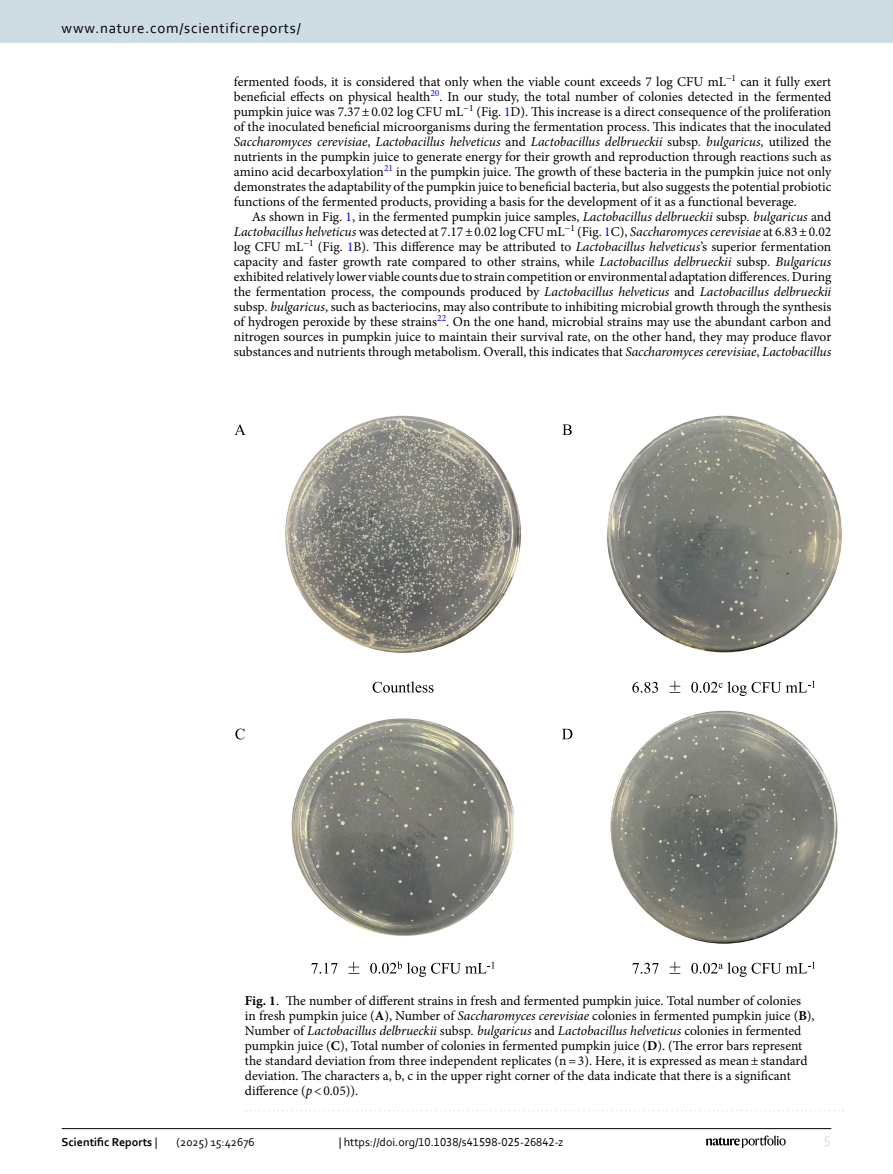
<style>
.page{position:relative;width:893px;height:1174px;background:#fff}
.page>*{position:absolute;margin:0;border:0;box-sizing:border-box;transform-origin:0 0}
.t1{font:15px "Corbel";letter-spacing:.05em;color:#000}
.t2{font:15px "Corbel";color:#d9e4eb}
.Body_Text_Indent{font:13.5px/15px "Minion Pro";color:#000;text-align:justify}
.Body_Text{font:13.5px/15px "Minion Pro";color:#000;text-align:justify}
.Figure_Caption{font:13.5px/15px "Minion Pro";color:#000}
.t3{font:12px "Corbel";color:#000}
.t4{font:700 12px "Corbel";color:#000}
.s1{color:#00f}
.s2{font-style:italic}
.s3{font-weight:700}
.s4{font-weight:400}
</style>
<div class="page">
<svg style="left:234px;top:424px;width:12px;height:11px"></svg>
<svg style="left:373px;top:681px;width:61px;height:11px"></svg>
<svg style="left:562px;top:424px;width:10px;height:11px"></svg>
<svg style="left:632px;top:682px;width:26px;height:10px"></svg>
<svg style="left:670px;top:681px;width:10px;height:12px"></svg>
<svg style="left:691px;top:680px;width:124px;height:16px"></svg>
<svg style="left:235px;top:728px;width:10px;height:11px"></svg>
<svg style="left:311px;top:962px;width:26px;height:11px"></svg>
<svg style="left:348px;top:961px;width:11px;height:11px"></svg>
<svg style="left:370px;top:961px;width:124px;height:15px"></svg>
<svg style="left:562px;top:729px;width:10px;height:10px"></svg>
<svg style="left:632px;top:962px;width:26px;height:11px"></svg>
<svg style="left:670px;top:961px;width:10px;height:11px"></svg>
<svg style="left:691px;top:961px;width:124px;height:15px"></svg>
<img style="left:285px;top:416px;width:236px;height:237px">
<img style="left:607px;top:416px;width:235px;height:236px">
<img style="left:291px;top:718px;width:224px;height:218px">
<img style="left:610px;top:711px;width:227px;height:232px">
<svg style="left:246px;top:1110px;width:597px;height:1px"></svg>
<hr style="left:62px;top:1128px;width:769px;height:1px;background:#000">
<svg style="left:706px;top:1135px;width:80px;height:12px"></svg>
<div style="left:0;top:0;width:893px;height:43px;background:#cedde4"></div>
<p class="t1" style="left:62px;top:18px;width:241px">www.nature.com/scientificreports/</p>
<p class="Body_Text" style="left:234px;top:74px;width:599px">fermented foods, it is considered that only when the viable count exceeds 7 log CFU mL<sup>−1</sup> can it fully exert beneficial effects on physical health<sup>20</sup>. In our study, the total number of colonies detected in the fermented pumpkin juice was 7.37±0.02 log CFU mL<sup>−1</sup> (Fig. <span class="s1">1</span>D). This increase is a direct consequence of the proliferation of the inoculated beneficial microorganisms during the fermentation process. This indicates that the inoculated <span class="s2">Saccharomyces cerevisiae</span>, <span class="s2">Lactobacillus helveticus</span> and <span class="s2">Lactobacillus delbrueckii</span> subsp<span class="s2">. bulgaricus,</span> utilized the nutrients in the pumpkin juice to generate energy for their growth and reproduction through reactions such as amino acid decarboxylation<sup>21</sup> in the pumpkin juice. The growth of these bacteria in the pumpkin juice not only demonstrates the adaptability of the pumpkin juice to beneficial bacteria, but also suggests the potential probiotic functions of the fermented products, providing a basis for the development of it as a functional beverage.</p>
<p class="Body_Text_Indent" style="left:234px;top:209px;width:599px;text-indent:18px">As shown in Fig. <span class="s1">1</span>, in the fermented pumpkin juice samples, <span class="s2">Lactobacillus delbrueckii</span> subsp<span class="s2">. bulgaricus</span> and <span class="s2">Lactobacillus helveticus</span> was detected at 7.17±0.02 log CFU mL<sup>−1</sup> (Fig. <span class="s1">1</span>C), <span class="s2">Saccharomyces cerevisiae</span> at 6.83±0.02 log CFU mL<sup>−1</sup> (Fig. <span class="s1">1</span>B). This difference may be attributed to <span class="s2">Lactobacillus helveticus</span>’s superior fermentation capacity and faster growth rate compared to other strains, while <span class="s2">Lactobacillus delbrueckii</span> subsp<span class="s2">. Bulgaricus </span>exhibited relatively lower viable counts due to strain competition or environmental adaptation differences. During the fermentation process, the compounds produced by <span class="s2">Lactobacillus helveticus</span> and <span class="s2">Lactobacillus delbrueckii </span>subsp<span class="s2">. bulgaricus</span>, such as bacteriocins, may also contribute to inhibiting microbial growth through the synthesis of hydrogen peroxide by these strains<sup>22</sup>. On the one hand, microbial strains may use the abundant carbon and nitrogen sources in pumpkin juice to maintain their survival rate, on the other hand, they may produce flavor substances and nutrients through metabolism. Overall, this indicates that <span class="s2">Saccharomyces cerevisiae</span>, <span class="s2">Lactobacillus</span></p>
<p class="Figure_Caption" style="left:245px;top:993px;width:571px"><span class="s3">Fig. 1</span>. The number of different strains in fresh and fermented pumpkin juice. Total number of colonies in fresh pumpkin juice (<span class="s3">A</span>), Number of <span class="s2">Saccharomyces cerevisiae</span> colonies in fermented pumpkin juice (<span class="s3">B</span>), Number of <span class="s2">Lactobacillus delbrueckii</span> subsp<span class="s2">. bulgaricus</span> and <span class="s2">Lactobacillus helveticus</span> colonies in fermented pumpkin juice (<span class="s3">C</span>), Total number of colonies in fermented pumpkin juice (<span class="s3">D</span>). (The error bars represent the standard deviation from three independent replicates (n=3). Here, it is expressed as mean±standard deviation. The characters a, b, c in the upper right corner of the data indicate that there is a significant difference (<span class="s2">p</span>&lt;0.05)).</p>
<p class="t4" style="left:62px;top:1134px;width:97px">Scientific Reports <span class="s4">|</span></p>
<p class="t3" style="left:177px;top:1134px;width:80px">(2025) 15:42676</p>
<p class="t3" style="left:339px;top:1134px;width:226px">| https://doi.org/10.1038/s41598-025-26842-z</p>
<p class="t2" style="left:824px;top:1132px;width:9px">5</p>
</div>
